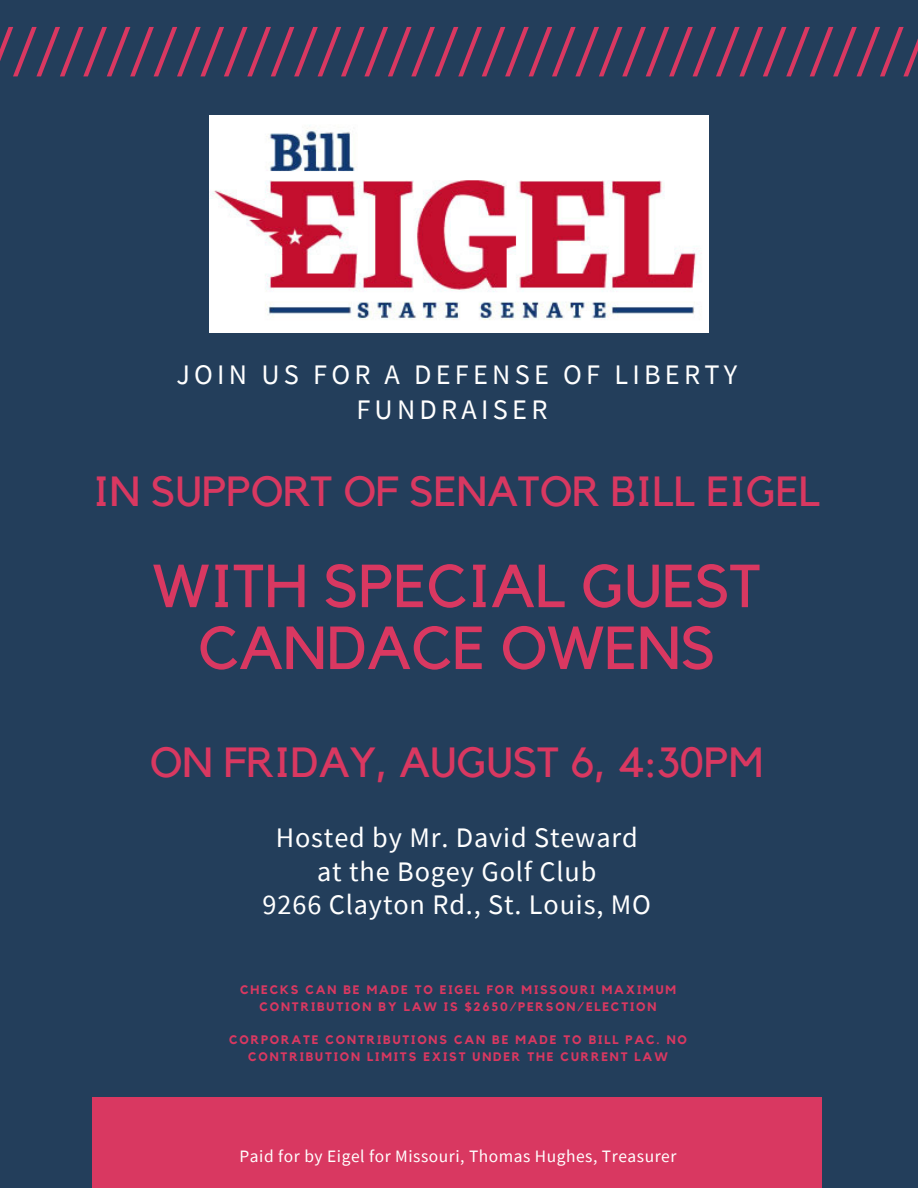
<style>
.page{position:relative;width:918px;height:1188px;background:#233e5b}
.page>*{position:absolute;margin:0;border:0;box-sizing:border-box;transform-origin:0 0}
.t1{font:60px/61.8px "Kollektif";color:#d93861;text-align:center}
.t2{font:42px "Kollektif";color:#d93861}
.t3{font:28.35px "Source Sans Pro";letter-spacing:.03em;color:#fff}
.t4{font:28.35px/35.4px "Source Sans Pro";letter-spacing:.15em;color:#fff;text-align:center}
.t5{font:17.4px "Source Sans Pro";letter-spacing:.03em;color:#fff}
.t6{font:700 12.3px/16.6px "Kollektif";letter-spacing:.15em;color:#d93861;text-align:center}
</style>
<div class="page">
<div style="left:92px;top:1097px;width:730px;height:91px;background:#d93861"></div>
<svg style="left:0;top:27px;width:918px;height:49px"></svg>
<img style="left:210px;top:116px;width:498px;height:217px">
<p class="t4" style="left:176px;top:356px;width:562px">JOIN US FOR A DEFENSE OF LIBERTY<br>FUNDRAISER</p>
<p class="t2" style="left:93px;top:472px;width:729px">IN SUPPORT OF SENATOR BILL EIGEL</p>
<p class="t1" style="left:152px;top:558px;width:610px">WITH SPECIAL GUEST<br>CANDACE OWENS</p>
<p class="t2" style="left:150px;top:743px;width:615px">ON FRIDAY, AUGUST 6, 4:30PM</p>
<p class="t3" style="left:276px;top:819px;width:364px">Hosted by Mr. David Steward</p>
<p class="t3" style="left:317px;top:853px;width:281px">at the Bogey Golf Club</p>
<p class="t3" style="left:263px;top:886px;width:390px">9266 Clayton Rd., St. Louis, MO</p>
<p class="t6" style="left:240px;top:982px;width:437px">CHECKS CAN BE MADE TO EIGEL FOR MISSOURI MAXIMUM<br>CONTRIBUTION BY LAW IS $2650/PERSON/ELECTION</p>
<p class="t6" style="left:229px;top:1032px;width:459px">CORPORATE CONTRIBUTIONS CAN BE MADE TO BILL PAC. NO<br>CONTRIBUTION LIMITS EXIST UNDER THE CURRENT LAW</p>
<p class="t5" style="left:240px;top:1145px;width:438px">Paid for by Eigel for Missouri, Thomas Hughes, Treasurer</p>
</div>
